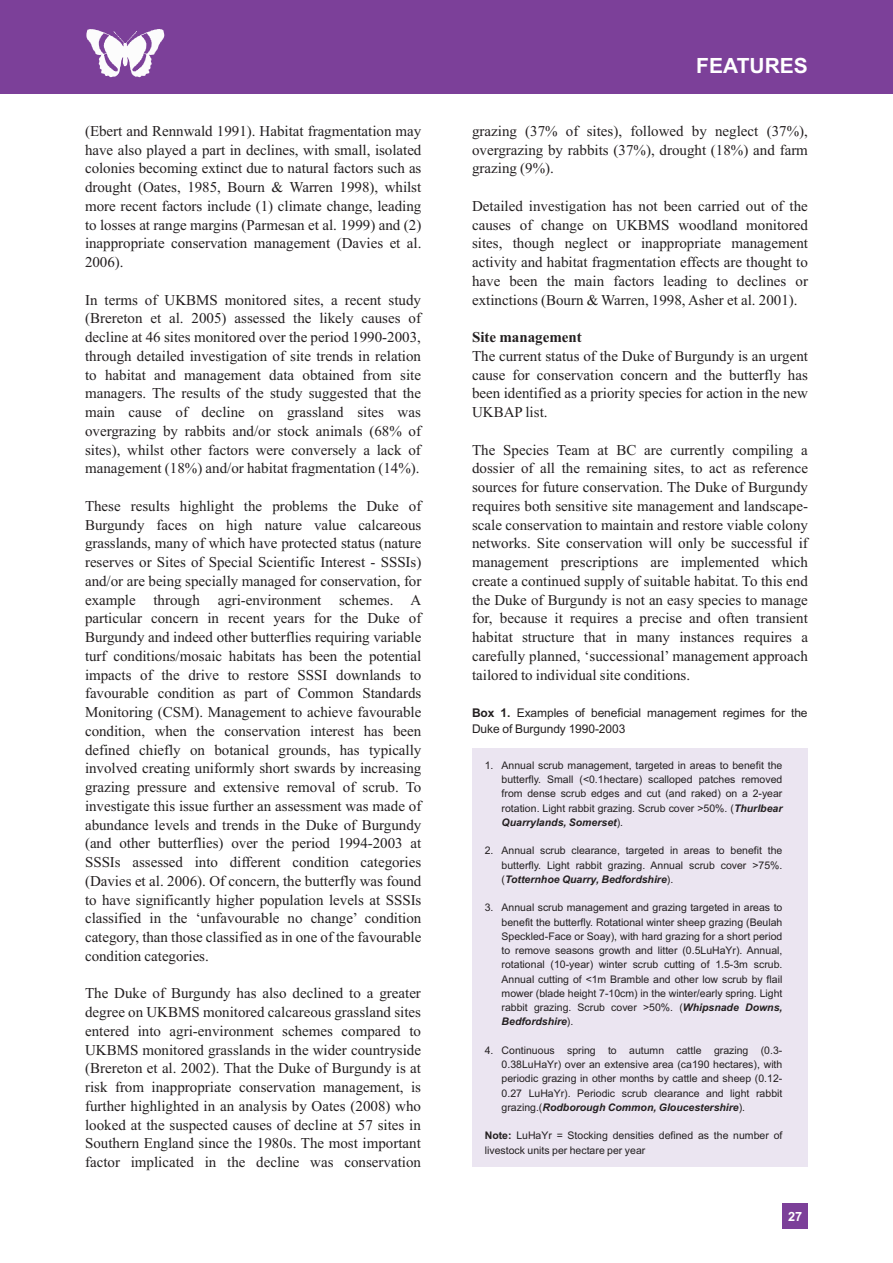
<style>
.page{position:relative;width:893px;height:1263px;background:#fff}
.page>*{position:absolute;margin:0;border:0;box-sizing:border-box;transform-origin:0 0}
.t1{font:700 21px "Arial";color:#fff}
.t2{font:15px/18.8px "Times New Roman";color:#231f20;text-align:justify}
.t3{font:700 15px "Times New Roman";color:#231f20}
.t4{font:700 12.75px "Arial";color:#fff}
.t5{font:12px/15.8px "Arial";letter-spacing:-.005em;color:#231f20}
.t6{font:10.5px/14.2px "Arial";color:#231f20;text-align:justify}
.s1{font-weight:700}
.s2{font-weight:700;font-style:italic}
</style>
<div class="page">
<div style="left:0;top:0;width:893px;height:94px;background:#7c4099"></div>
<div style="left:782px;top:1203px;width:26px;height:26px;background:#7c4099"></div>
<img style="left:114px;top:31px;width:33px;height:16px">
<div style="left:472px;top:748px;width:336px;height:419px;background:#ebe5f1"></div>
<p class="t2" style="left:85px;top:121px;width:338px">(Ebert and Rennwald 1991). Habitat fragmentation may have also played a part in declines, with small, isolated colonies becoming extinct due to natural factors such as drought (Oates, 1985, Bourn &amp; Warren 1998), whilst more recent factors include (1) climate change, leading to losses at range margins (Parmesan et al. 1999) and (2) inappropriate conservation management (Davies et al.<br>2006).</p>
<p class="t2" style="left:85px;top:290px;width:337px">In terms of UKBMS monitored sites, a recent study (Brereton et al. 2005) assessed the likely causes of decline at 46 sites monitored over the period 1990-2003, through detailed investigation of site trends in relation to habitat and management data obtained from site managers. The results of the study suggested that the main cause of decline on grassland sites was overgrazing by rabbits and/or stock animals (68% of sites), whilst other factors were conversely a lack of management (18%) and/or habitat fragmentation (14%).</p>
<p class="t2" style="left:85px;top:496px;width:338px">These results highlight the problems the Duke of Burgundy faces on high nature value calcareous grasslands, many of which have protected status (nature reserves or Sites of Special Scientific Interest - SSSIs) and/or are being specially managed for conservation, for example through agri-environment schemes. A particular concern in recent years for the Duke of Burgundy and indeed other butterflies requiring variable turf conditions/mosaic habitats has been the potential impacts of the drive to restore SSSI downlands to favourable condition as part of Common Standards Monitoring (CSM). Management to achieve favourable condition, when the conservation interest has been defined chiefly on botanical grounds, has typically involved creating uniformly short swards by increasing grazing pressure and extensive removal of scrub. To investigate this issue further an assessment was made of abundance levels and trends in the Duke of Burgundy (and other butterflies) over the period 1994-2003 at SSSIs assessed into different condition categories (Davies et al. 2006). Of concern, the butterfly was found to have significantly higher population levels at SSSIs classified in the ‘unfavourable no change’ condition category, than those classified as in one of the favourable condition categories.</p>
<p class="t2" style="left:85px;top:984px;width:337px">The Duke of Burgundy has also declined to a greater degree on UKBMS monitored calcareous grassland sites entered into agri-environment schemes compared to UKBMS monitored grasslands in the wider countryside (Brereton et al. 2002). That the Duke of Burgundy is at risk from inappropriate conservation management, is further highlighted in an analysis by Oates (2008) who looked at the suspected causes of decline at 57 sites in Southern England since the 1980s. The most important factor implicated in the decline was conservation</p>
<h1 class="t1" style="left:696px;top:53px;width:113px">FEATURES</h1>
<p class="t2" style="left:472px;top:121px;width:337px">grazing (37% of sites), followed by neglect (37%), overgrazing by rabbits (37%), drought (18%) and farm grazing (9%).</p>
<p class="t2" style="left:472px;top:196px;width:337px">Detailed investigation has not been carried out of the causes of change on UKBMS woodland monitored sites, though neglect or inappropriate management activity and habitat fragmentation effects are thought to have been the main factors leading to declines or extinctions (Bourn &amp; Warren, 1998, Asher et al. 2001).</p>
<p class="t3" style="left:472px;top:328px;width:111px">Site management</p>
<p class="t2" style="left:472px;top:346px;width:338px">The current status of the Duke of Burgundy is an urgent cause for conservation concern and the butterfly has been identified as a priority species for action in the new UKBAP list.</p>
<p class="t2" style="left:472px;top:440px;width:337px">The Species Team at BC are currently compiling a dossier of all the remaining sites, to act as reference sources for future conservation. The Duke of Burgundy requires both sensitive site management and landscape&shy;scale conservation to maintain and restore viable colony networks. Site conservation will only be successful if management prescriptions are implemented which create a continued supply of suitable habitat. To this end the Duke of Burgundy is not an easy species to manage for, because it requires a precise and often transient habitat structure that in many instances requires a carefully planned, ‘successional’ management approach tailored to individual site conditions.</p>
<p class="t5" style="left:472px;top:705px;width:337px"><span class="s1">Box 1.</span> Examples of beneficial management regimes for the<br>Duke of Burgundy 1990-2003</p>
<p class="t6" style="left:502px;top:758px;width:282px;text-indent:-17px">1. Annual scrub management, targeted in areas to benefit the butterfly. Small (&lt;0.1hectare) scalloped patches removed from dense scrub edges and cut (and raked) on a 2-year rotation. Light rabbit grazing. Scrub cover &gt;50%. (<span class="s2">Thurlbear Quarrylands, Somerset</span>).</p>
<p class="t6" style="left:502px;top:843px;width:282px;text-indent:-17px">2. Annual scrub clearance, targeted in areas to benefit the butterfly. Light rabbit grazing. Annual scrub cover &gt;75%. (<span class="s2">Totternhoe Quarry, Bedfordshire</span>).</p>
<p class="t6" style="left:502px;top:900px;width:282px;text-indent:-17px">3. Annual scrub management and grazing targeted in areas to benefit the butterfly. Rotational winter sheep grazing (Beulah Speckled-Face or Soay), with hard grazing for a short period to remove seasons growth and litter (0.5LuHaYr). Annual, rotational (10-year) winter scrub cutting of 1.5-3m scrub.<br>Annual cutting of &lt;1m Bramble and other low scrub by flail mower (blade height 7-10cm) in the winter/early spring. Light rabbit grazing. Scrub cover &gt;50%. (<span class="s2">Whipsnade Downs, Bedfordshire</span>).</p>
<p class="t6" style="left:502px;top:1043px;width:282px;text-indent:-17px">4. Continuous spring to autumn cattle grazing (0.3- 0.38LuHaYr) over an extensive area (ca190 hectares), with periodic grazing in other months by cattle and sheep (0.12- 0.27 LuHaYr). Periodic scrub clearance and light rabbit grazing.(<span class="s2">Rodborough Common, Gloucestershire</span>).</p>
<p class="t6" style="left:485px;top:1128px;width:299px"><span class="s1">Note:</span> LuHaYr = Stocking densities defined as the number of livestock units per hectare per year</p>
<p class="t4" style="left:788px;top:1209px;width:16px">27</p>
</div>
